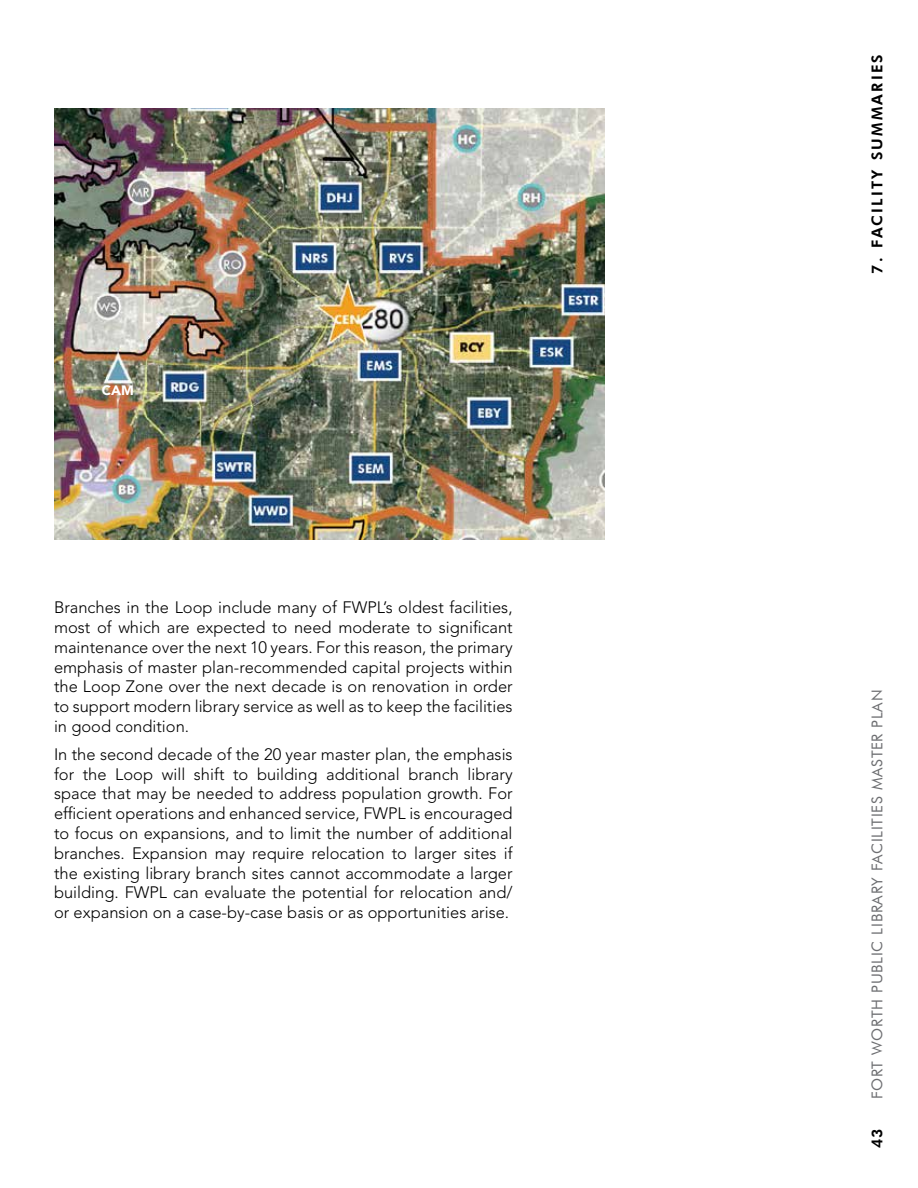
<style>
.page{position:relative;width:918px;height:1188px;background:#fff}
.page>*{position:absolute;margin:0;border:0;box-sizing:border-box;transform-origin:0 0}
.t1{font:300 16.5px/19.8px "Avenir LT Std";color:#000;text-align:justify}
.t2{font:15px "Futura BT";letter-spacing:.05em;color:#6d6e71}
.t3{font:800 15px "Futura BT";letter-spacing:.15em;color:#000}
.t4{font:900 13.5px "Avenir LT Std";color:#fff}
</style>
<div class="page">
<img style="left:54px;top:108px;width:551px;height:432px">
<p class="t4" style="left:102px;top:382px;width:33px">CAM</p>
<p class="t1" style="left:54px;top:598px;width:460px">Branches in the Loop include many of FWPL’s oldest facilities, most of which are expected to need moderate to significant maintenance over the next 10 years. For this reason, the primary emphasis of master plan-recommended capital projects within the Loop Zone over the next decade is on renovation in order to support modern library service as well as to keep the facilities in good condition.</p>
<p class="t1" style="left:54px;top:744px;width:460px">In the second decade of the 20 year master plan, the emphasis for the Loop will shift to building additional branch library space that may be needed to address population growth. For efficient operations and enhanced service, FWPL is encouraged to focus on expansions, and to limit the number of additional branches. Expansion may require relocation to larger sites if the existing library branch sites cannot accommodate a larger building. FWPL can evaluate the potential for relocation and/ or expansion on a case-by-case basis or as opportunities arise.</p>
<p class="t3" style="left:868px;top:274px;width:221px;rotate:-90deg">7. FACILITY SUMMARIES</p>
<p class="t2" style="left:868px;top:1099px;width:411px;rotate:-90deg">FORT WORTH PUBLIC LIBRARY FACILITIES MASTER PLAN</p>
<p class="t3" style="left:868px;top:1148px;width:21px;rotate:-90deg">43</p>
</div>
